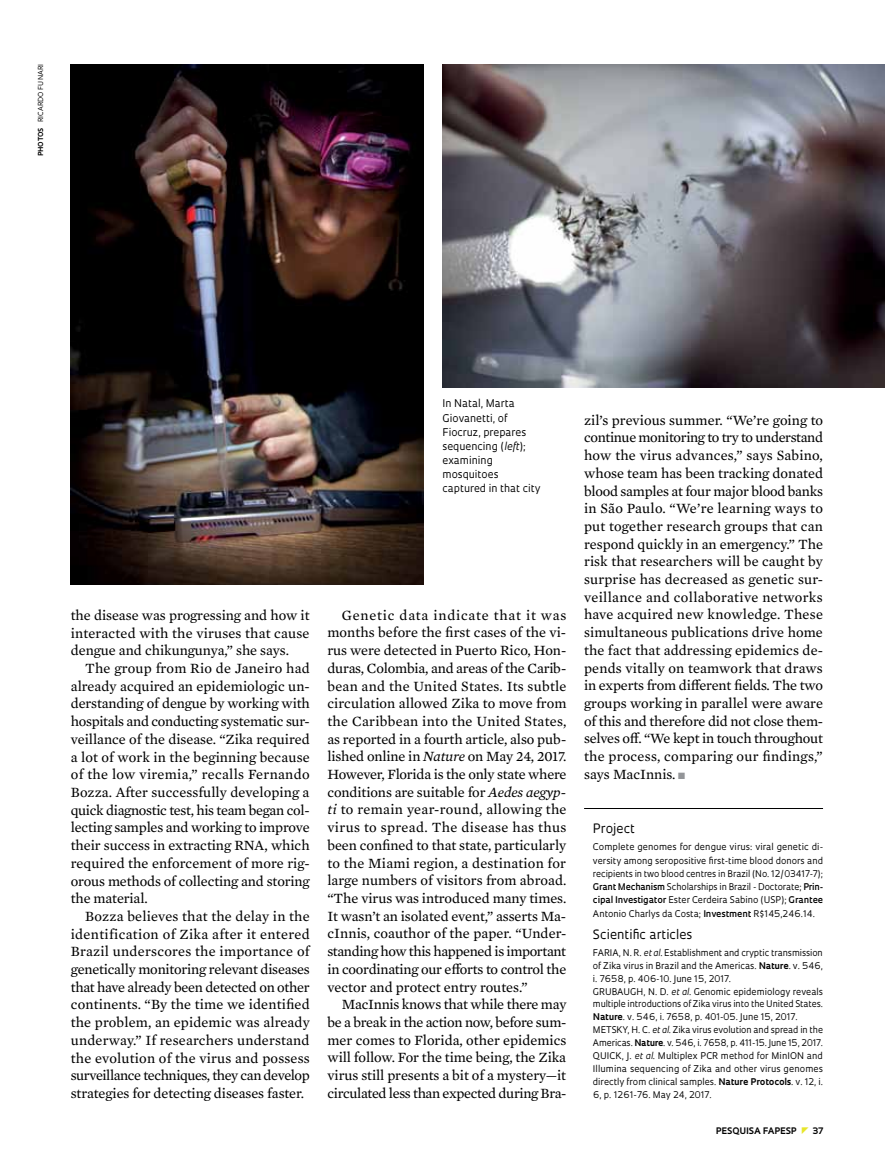
<style>
.page{position:relative;width:885px;height:1169px;background:#fff}
.page>*{position:absolute;margin:0;border:0;box-sizing:border-box;transform-origin:0 0}
.t1{font:14.4px/17.7px "Mercury Text G2";letter-spacing:-.005em;color:#000;text-align:justify}
.t2{font:12.6px "Oculum";color:#000}
.t3{font:10.35px/14.1px "Oculum";color:#000}
.t4{font:9px/12.9px "Oculum";color:#000;text-align:justify}
.t5{font:700 8.7px "Oculum";letter-spacing:.015em;color:#000}
.t6{font:6.75px "Oculum";letter-spacing:.02em;color:#000}
.s1{font-weight:700}
.s2{font-style:italic}
.s3{color:#939598}
.s4{font-weight:600}
</style>
<div class="page">
<img style="left:71px;top:64px;width:352px;height:520px">
<img style="left:442px;top:64px;width:443px;height:323px">
<hr style="left:584px;top:808px;width:239px;height:1px;background:#000">
<p class="t6" style="left:36px;top:156px;width:94px;rotate:-90deg"><span class="s1">Photos</span> Ricardo Funari</p>
<p class="t3" style="left:442px;top:396px;width:99px">I n Natal, Marta<br>Giovanetti, of<br>Fiocruz, prepares sequencing (<span class="s2">left</span>); examining mosquitoes captured in that city</p>
<p class="t1" style="left:71px;top:605px;width:240px">the disease was progressing and how it interacted with the viruses that cause dengue and chikungunya,” she says.</p>
<p class="t1" style="left:71px;top:658px;width:241px;text-indent:14px">The group from Rio de Janeiro had already acquired an epidemiologic un&shy;derstanding of dengue by working with hospitals and conducting systematic sur&shy;veillance of the disease. “Zika required a lot of work in the beginning because of the low viremia,” recalls Fernando Bozza. After successfully developing a quick diagnostic test, his team began col&shy;lecting samples and working to improve their success in extracting RNA, which required the enforcement of more rig&shy;orous methods of collecting and storing the material.</p>
<p class="t1" style="left:71px;top:906px;width:241px;text-indent:14px">Bozza believes that the delay in the identification of Zika after it entered Brazil underscores the importance of genetically monitoring relevant diseases that have already been detected on other continents. “By the time we identified the problem, an epidemic was already underway.” If researchers understand the evolution of the virus and possess surveillance techniques, they can develop strategies for detecting diseases faster.</p>
<p class="t1" style="left:327px;top:605px;width:241px;text-indent:14px">Genetic data indicate that it was months before the first cases of the vi&shy;rus were detected in Puerto Rico, Hon&shy;duras, Colombia, and areas of the Carib&shy;bean and the United States. Its subtle circulation allowed Zika to move from the Caribbean into the United States, as reported in a fourth article, also pub&shy;lished online in <span class="s2">Nature</span> on May 24, 2017.<br>However, Florida is the only state where conditions are suitable for <span class="s2">Aedes aegyp&shy;ti</span> to remain year-round, allowing the virus to spread. The disease has thus been confined to that state, particularly to the Miami region, a destination for large numbers of visitors from abroad. “The virus was introduced many times.<br>It wasn’t an isolated event,” asserts Ma&shy;cInnis, coauthor of the paper. “Under&shy;standing how this happened is important in coordinating our efforts to control the vector and protect entry routes.”</p>
<p class="t1" style="left:327px;top:994px;width:241px;text-indent:14px">MacInnis knows that while there may be a break in the action now, before sum&shy;mer comes to Florida, other epidemics will follow. For the time being, the Zika virus still presents a bit of a mystery—it circulated less than expected during Bra-</p>
<p class="t1" style="left:584px;top:410px;width:241px">zil’s previous summer. “We’re going to continue monitoring to try to understand how the virus advances,” says Sabino, whose team has been tracking donated blood samples at four major blood banks in São Paulo. “We’re learning ways to put together research groups that can respond quickly in an emergency.” The risk that researchers will be caught by surprise has decreased as genetic sur&shy;veillance and collaborative networks have acquired new knowledge. These simultaneous publications drive home the fact that addressing epidemics de&shy;pends vitally on teamwork that draws in experts from different fields. The two groups working in parallel were aware of this and therefore did not close them&shy;selves off. “We kept in touch throughout the process, comparing our findings,” says MacInnis. <span class="s3">■</span></p>
<p class="t2" style="left:593px;top:820px;width:44px">Project</p>
<p class="t4" style="left:593px;top:840px;width:232px">Complete genomes for dengue virus: viral genetic di&shy;versity among seropositive first-time blood donors and recipients in two blood centres in B razil (N o. 12/03417-7); <span class="s4">Grant Mechanism</span> Scholarships in Brazil - Doctorate; <span class="s4">Prin&shy;cipal Investigator</span> Ester Cerdeira Sabino (USP); <span class="s4">Grantee </span>Antonio Charlys da Costa; <span class="s4">Investment</span> R$145,246.14.</p>
<p class="t2" style="left:593px;top:925px;width:101px">Scientific articles</p>
<p class="t4" style="left:593px;top:945px;width:232px;text-align:left">FARIA, N . R. <span class="s2">et al</span>. Establishment and cryptic transmission of Zika virus in Brazil and the Americas. <span class="s1">Nature</span>. v. 546, i. 7658, p. 406-10. June 15, 2017.<br>GRUBAUGH</p>
<p class="t4" style="left:593px;top:984px;width:232px;text-align:left;text-indent:51px">, N . D. <span class="s2">et al</span>. Genomic epidemiology reveals multiple introductions of Zika virus into the U nited States.<br><span class="s1">Nature</span>. v. 546, i. 7658, p. 401-05. June 15, 2017.<br>M ETSKY, H . C. <span class="s2">et al</span>. Zika virus evolution and spread in the Americas. <span class="s1">Nature</span>. v. 546, i. 7658, p. 411-15. June 15, 2017.<br>QUICK, J. <span class="s2">et al</span>. M ultiplex PCR method for M inION</p>
<p class="t4" style="left:593px;top:1049px;width:232px;text-indent:214px">and I llumina sequencing of Zika and other virus genomes directly from clinical samples. <span class="s1">Nature Protocols</span>. v. 12, i.<br>6, p. 1261-76. M ay 24, 2017.</p>
<p class="t5" style="left:716px;top:1124px;width:81px">pESQUISA FAPESP</p>
<p class="t5" style="left:812px;top:1124px;width:12px">37</p>
</div>
